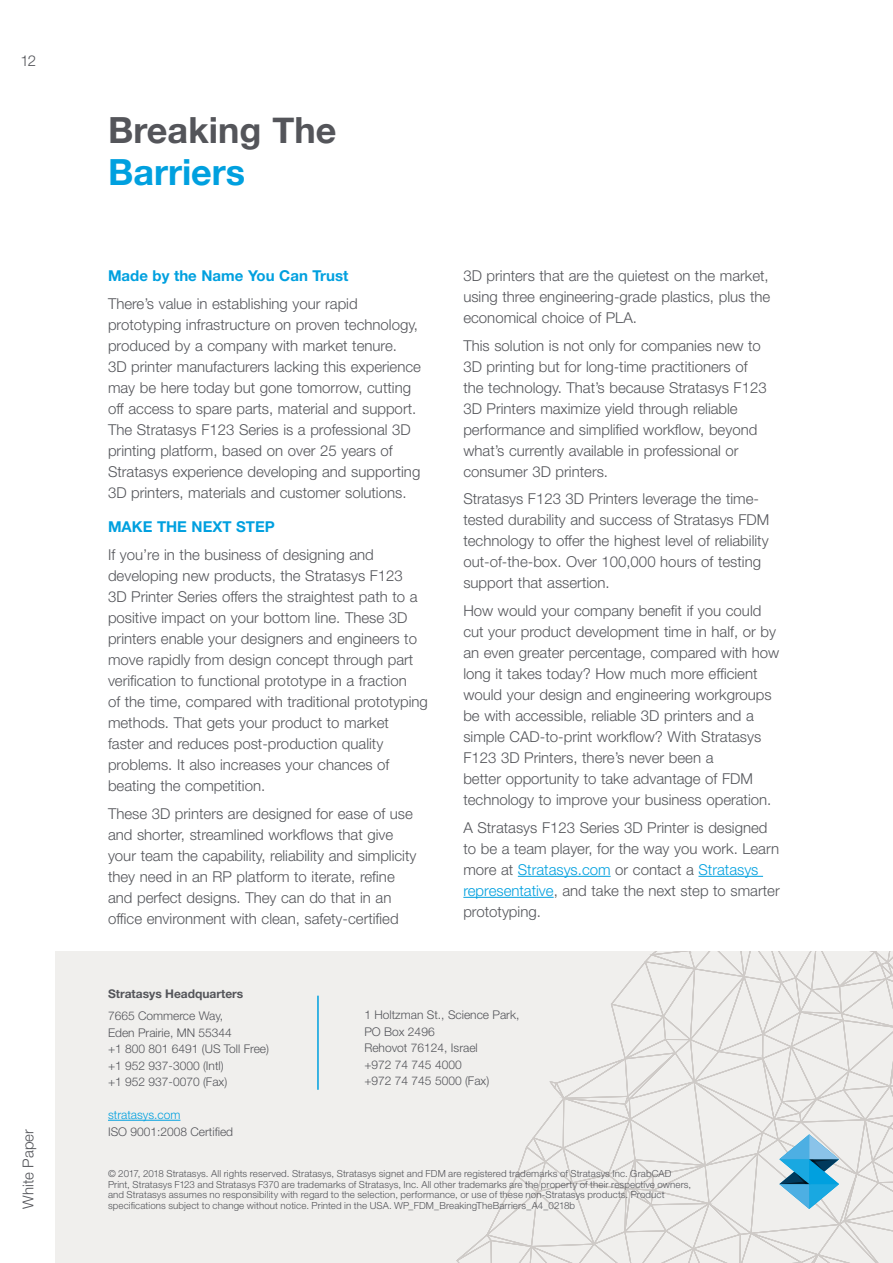
<style>
.page{position:relative;width:893px;height:1263px;background:#fff}
.page>*{position:absolute;margin:0;border:0;box-sizing:border-box;transform-origin:0 0}
.t1{font:700 36px "Helvetica Neue";color:#54555a}
.t2{font:700 36px "Helvetica Neue";color:#00a0df}
.t3{font:300 15px/21px "Helvetica Neue LT Std";color:#54555a}
.t4{font:700 15px "Helvetica Neue LT Std";color:#00a0df}
.t5{font:300 12px/16.5px "Helvetica Neue LT Std";color:#54555a}
.t6{font:700 12px "Helvetica Neue LT Std";color:#54555a}
.t7{font:300 12px "Helvetica Neue LT Std";color:#00a0df}
.t8{font:300 9.75px/10.5px "Helvetica Neue LT Std";letter-spacing:.01em;color:#54555a}
.s1{color:#00a0df}
</style>
<div class="page">
<div style="left:55px;top:951px;width:838px;height:312px;background:#f0efed"></div>
<hr style="left:317px;top:996px;width:2px;height:94px;background:#00a0df">
<hr style="left:108px;top:1120px;width:72px;height:1px;background:#00a0df">
<svg style="left:456px;top:951px;width:437px;height:312px"></svg>
<hr style="left:518px;top:876px;width:93px;height:1px;background:#00a0df">
<hr style="left:698px;top:876px;width:65px;height:1px;background:#00a0df">
<hr style="left:463px;top:897px;width:91px;height:1px;background:#00a0df">
<p class="t3" style="left:20px;top:50px;width:17px">12</p>
<p class="t3" style="left:18px;top:1209px;width:82px;rotate:-90deg">White Paper</p>
<h1 class="t1" style="left:108px;top:102px;width:230px">Breaking The</h1>
<h1 class="t2" style="left:108px;top:144px;width:139px">Barriers</h1>
<p class="t4" style="left:108px;top:266px;width:242px">Made by the Name You Can Trust</p>
<p class="t3" style="left:108px;top:292px;width:315px">There’s value in establishing your rapid prototyping infrastructure on proven technology, produced by a company with market tenure.<br>3D printer manufacturers lacking this experience may be here today but gone tomorrow, cutting off access to spare parts, material and support.<br>The Stratasys F123 Series is a professional 3D printing platform, based on over 25 years of Stratasys experience developing and supporting 3D printers, materials and customer solutions.</p>
<p class="t4" style="left:108px;top:517px;width:168px">MAKE THE NEXT STEP</p>
<p class="t3" style="left:108px;top:544px;width:321px">If you’re in the business of designing and developing new products, the Stratasys F123<br>3D Printer Series offers the straightest path to a positive impact on your bottom line. These 3D printers enable your designers and engineers to move rapidly from design concept through part verification to functional prototype in a fraction<br>of the time, compared with traditional prototyping methods. That gets your product to market faster and reduces post-production quality problems. It also increases your chances of beating the competition.</p>
<p class="t3" style="left:108px;top:802px;width:310px">These 3D printers are designed for ease of use and shorter, streamlined workflows that give your team the capability, reliability and simplicity they need in an RP platform to iterate, refine and perfect designs. They can do that in an office environment with clean, safety-certified</p>
<p class="t3" style="left:463px;top:265px;width:308px;text-align:justify">3D printers that are the quietest on the market, using three engineering-grade plastics, plus the economical choice of PLA.</p>
<p class="t3" style="left:463px;top:334px;width:305px">This solution is not only for companies new to 3D printing but for long-time practitioners of the technology. That’s because Stratasys F123<br>3D Printers maximize yield through reliable performance and simplified workflow, beyond what’s currently available in professional or consumer 3D printers.</p>
<p class="t3" style="left:463px;top:488px;width:307px">Stratasys F123 3D Printers leverage the time&shy;tested durability and success of Stratasys FDM technology to offer the highest level of reliability out-of-the-box. Over 100,000 hours of testing support that assertion.</p>
<p class="t3" style="left:463px;top:600px;width:318px">How would your company benefit if you could cut your product development time in half, or by an even greater percentage, compared with how long it takes today? How much more efficient would your design and engineering workgroups be with accessible, reliable 3D printers and a simple CAD-to-print workflow? With Stratasys F123 3D Printers, there’s never been a<br>better opportunity to take advantage of FDM technology to improve your business operation.</p>
<p class="t3" style="left:463px;top:817px;width:318px">A Stratasys F123 Series 3D Printer is designed to be a team player, for the way you work. Learn more at <span class="s1">Stratasys.com</span> or contact a <span class="s1">Stratasys representative</span>, and take the next step to smarter prototyping.</p>
<p class="t6" style="left:108px;top:986px;width:137px">Stratasys Headquarters</p>
<p class="t5" style="left:108px;top:1007px;width:163px">7665 Commerce Way,<br>Eden Prairie, MN 55344<br>+1 800 801 6491 (US Toll Free) +1 952 937-3000 (Intl)<br>+1 952 937-0070 (Fax)</p>
<p class="t7" style="left:108px;top:1107px;width:74px">stratasys.com</p>
<p class="t5" style="left:108px;top:1123px;width:127px">ISO 9001:2008 Certified</p>
<p class="t5" style="left:364px;top:1006px;width:156px">1 Holtzman St., Science Park,<br>PO Box 2496<br>Rehovot 76124, Israel<br>+972 74 745 4000<br>+972 74 745 5000 (Fax)</p>
<p class="t8" style="left:108px;top:1168px;width:585px">© 2017, 2018 Stratasys. All rights reserved. Stratasys, Stratasys signet and FDM are registered trademarks of Stratasys Inc. GrabCAD Print, Stratasys F123 and Stratasys F370 are trademarks of Stratasys, Inc. All other trademarks are the property of their respective owners, and Stratasys assumes no responsibility with regard to the selection, performance, or use of these non-Stratasys products. Product specifications subject to change without notice. Printed in the USA. WP_FDM_BreakingTheBarriers_A4_0218b</p>
</div>
